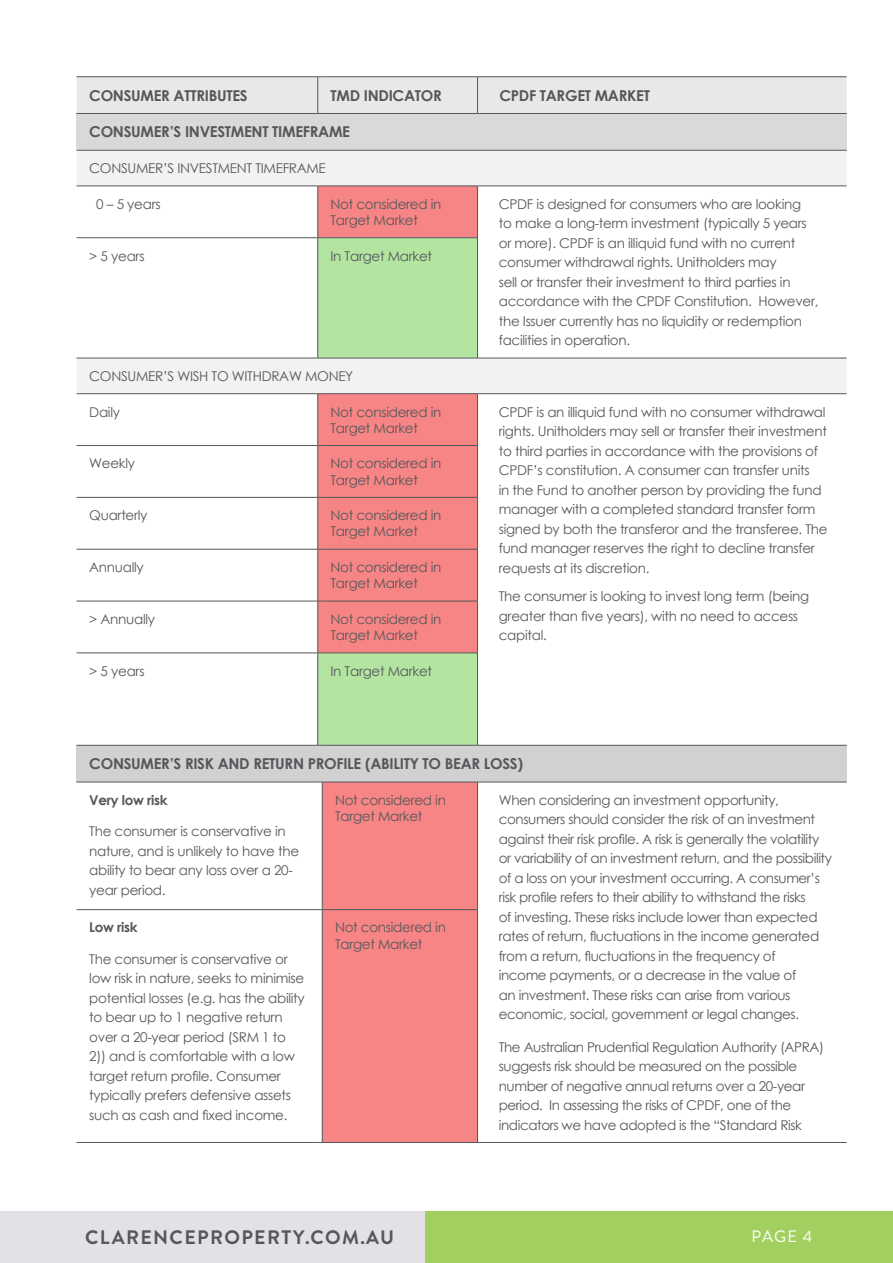
<style>
.page{position:relative;width:893px;height:1263px;background:#fff}
.page>*{position:absolute;margin:0;border:0;box-sizing:border-box;transform-origin:0 0}
.t1{font:700 19.5px "Brandon Grotesque";letter-spacing:.07em;color:#55575a}
.t2{font:16.5px "Brandon Grotesque";color:#fff}
.t3{font:700 15px "Century Gothic";letter-spacing:-.02em;color:#55575a}
.t4{font:13.5px/19.5px "Century Gothic";letter-spacing:-.02em;color:#55575a}
.t5{font:700 13.5px "Century Gothic";letter-spacing:-.02em;color:#55575a}
</style>
<div class="page">
<div style="left:0;top:1212px;width:425px;height:51px;background:#e4e1e6"></div>
<div style="left:425px;top:1212px;width:468px;height:51px;background:#a2cf5f"></div>
<div style="left:77px;top:113px;width:770px;height:37px;background:#d9d9d9"></div>
<svg style="left:77px;top:151px;width:770px;height:242px"></svg>
<div style="left:318px;top:187px;width:159px;height:955px;background:#f78585"></div>
<svg style="left:318px;top:238px;width:159px;height:507px;background:#d8b497"></svg>
<div style="left:77px;top:745px;width:770px;height:37px;background:#d1d1d1"></div>
<div style="left:77px;top:76px;width:770px;height:38px;background:#e8e8e8"></div>
<hr style="left:322px;top:113px;width:155px;height:1px;background:#55575a">
<hr style="left:477px;top:113px;width:370px;height:1px;background:#55575a">
<hr style="left:77px;top:150px;width:241px;height:1px;background:#55575a">
<hr style="left:322px;top:150px;width:155px;height:1px;background:#55575a">
<hr style="left:477px;top:150px;width:370px;height:1px;background:#55575a">
<hr style="left:77px;top:186px;width:241px;height:1px;background:#55575a">
<hr style="left:317px;top:186px;width:1px;height:52px;background:#55575a">
<hr style="left:322px;top:186px;width:155px;height:1px;background:#55575a">
<hr style="left:477px;top:186px;width:370px;height:1px;background:#55575a">
<hr style="left:477px;top:186px;width:1px;height:52px;background:#55575a">
<hr style="left:77px;top:237px;width:241px;height:1px;background:#55575a">
<hr style="left:317px;top:238px;width:1px;height:120px;background:#55575a">
<hr style="left:322px;top:237px;width:156px;height:1px;background:#55575a">
<hr style="left:477px;top:238px;width:1px;height:120px;background:#55575a">
<hr style="left:77px;top:358px;width:241px;height:1px;background:#55575a">
<hr style="left:322px;top:358px;width:155px;height:1px;background:#55575a">
<hr style="left:477px;top:358px;width:370px;height:1px;background:#55575a">
<hr style="left:77px;top:393px;width:241px;height:1px;background:#55575a">
<hr style="left:317px;top:394px;width:1px;height:51px;background:#55575a">
<hr style="left:322px;top:393px;width:155px;height:1px;background:#55575a">
<hr style="left:477px;top:393px;width:370px;height:1px;background:#55575a">
<hr style="left:477px;top:394px;width:1px;height:51px;background:#55575a">
<hr style="left:77px;top:445px;width:241px;height:1px;background:#55575a">
<hr style="left:317px;top:446px;width:1px;height:51px;background:#55575a">
<hr style="left:322px;top:445px;width:156px;height:1px;background:#55575a">
<hr style="left:477px;top:446px;width:1px;height:51px;background:#55575a">
<hr style="left:77px;top:497px;width:241px;height:1px;background:#55575a">
<hr style="left:317px;top:498px;width:1px;height:51px;background:#55575a">
<hr style="left:322px;top:497px;width:156px;height:1px;background:#55575a">
<hr style="left:477px;top:498px;width:1px;height:51px;background:#55575a">
<hr style="left:77px;top:549px;width:241px;height:1px;background:#55575a">
<hr style="left:317px;top:549px;width:1px;height:52px;background:#55575a">
<hr style="left:322px;top:549px;width:156px;height:1px;background:#55575a">
<hr style="left:477px;top:549px;width:1px;height:52px;background:#55575a">
<hr style="left:77px;top:601px;width:241px;height:1px;background:#55575a">
<hr style="left:317px;top:601px;width:1px;height:52px;background:#55575a">
<hr style="left:322px;top:601px;width:156px;height:1px;background:#55575a">
<hr style="left:477px;top:601px;width:1px;height:52px;background:#55575a">
<hr style="left:77px;top:653px;width:241px;height:1px;background:#55575a">
<hr style="left:317px;top:653px;width:1px;height:92px;background:#55575a">
<hr style="left:322px;top:653px;width:156px;height:1px;background:#55575a">
<hr style="left:477px;top:653px;width:1px;height:92px;background:#55575a">
<hr style="left:77px;top:745px;width:241px;height:1px;background:#55575a">
<hr style="left:322px;top:745px;width:155px;height:1px;background:#55575a">
<hr style="left:477px;top:745px;width:370px;height:1px;background:#55575a">
<hr style="left:77px;top:782px;width:241px;height:1px;background:#55575a">
<hr style="left:322px;top:782px;width:155px;height:1px;background:#55575a">
<hr style="left:322px;top:782px;width:1px;height:127px;background:#55575a">
<hr style="left:477px;top:782px;width:370px;height:1px;background:#55575a">
<hr style="left:477px;top:782px;width:1px;height:127px;background:#55575a">
<hr style="left:77px;top:909px;width:241px;height:1px;background:#55575a">
<hr style="left:322px;top:909px;width:156px;height:1px;background:#55575a">
<hr style="left:322px;top:910px;width:1px;height:232px;background:#55575a">
<hr style="left:477px;top:910px;width:1px;height:232px;background:#55575a">
<hr style="left:77px;top:1142px;width:241px;height:1px;background:#55575a">
<hr style="left:322px;top:1142px;width:155px;height:1px;background:#55575a">
<hr style="left:477px;top:1142px;width:370px;height:1px;background:#55575a">
<p class="t3" style="left:89px;top:84px;width:160px">CONSUMER ATTRIBUTES</p>
<p class="t3" style="left:330px;top:84px;width:113px">TMD INDICATOR</p>
<p class="t3" style="left:499px;top:84px;width:152px">CPDF TARGET MARKET</p>
<p class="t3" style="left:89px;top:121px;width:262px">CONSUMER’S INVESTMENT TIMEFRAME</p>
<p class="t4" style="left:89px;top:158px;width:238px">CONSUMER’S INVESTMENT TIMEFRAME</p>
<p class="t4" style="left:96px;top:194px;width:66px">0 – 5 years</p>
<p class="t4" style="left:330px;top:196px;width:112px;line-height:16.2px">Not considered in<br>Target Market</p>
<p class="t4" style="left:499px;top:194px;width:321px">CPDF is designed for consumers who are looking<br>to make a long-term investment (typically 5 years or more). CPDF is an illiquid fund with no current consumer withdrawal rights. Unitholders may<br>sell or transfer their investment to third parties in accordance with the CPDF Constitution. However, the Issuer currently has no liquidity or redemption facilities in operation.</p>
<p class="t4" style="left:89px;top:246px;width:57px">&gt; 5 years</p>
<p class="t4" style="left:330px;top:246px;width:103px">In Target Market</p>
<p class="t4" style="left:89px;top:366px;width:265px">CONSUMER’S WISH TO WITHDRAW MONEY</p>
<p class="t4" style="left:89px;top:402px;width:32px">Daily</p>
<p class="t4" style="left:330px;top:403px;width:112px;line-height:16.2px">Not considered in<br>Target Market</p>
<p class="t4" style="left:499px;top:402px;width:330px">CPDF is an illiquid fund with no consumer withdrawal rights. Unitholders may sell or transfer their investment to third parties in accordance with the provisions of CPDF’s constitution. A consumer can transfer units<br>in the Fund to another person by providing the fund manager with a completed standard transfer form signed by both the transferor and the transferee. The fund manager reserves the right to decline transfer requests at its discretion.</p>
<p class="t4" style="left:499px;top:586px;width:312px">The consumer is looking to invest long term (being greater than five years), with no need to access capital.</p>
<p class="t4" style="left:89px;top:453px;width:47px">Weekly</p>
<p class="t4" style="left:330px;top:455px;width:112px;line-height:16.2px">Not considered in<br>Target Market</p>
<p class="t4" style="left:89px;top:505px;width:60px">Quarterly</p>
<p class="t4" style="left:330px;top:507px;width:112px;line-height:16.2px">Not considered in<br>Target Market</p>
<p class="t4" style="left:89px;top:557px;width:56px">Annually</p>
<p class="t4" style="left:330px;top:559px;width:112px;line-height:16.2px">Not considered in<br>Target Market</p>
<p class="t4" style="left:89px;top:609px;width:67px">&gt; Annually</p>
<p class="t4" style="left:330px;top:611px;width:112px;line-height:16.2px">Not considered in<br>Target Market</p>
<p class="t4" style="left:89px;top:661px;width:57px">&gt; 5 years</p>
<p class="t4" style="left:330px;top:661px;width:103px">In Target Market</p>
<p class="t3" style="left:89px;top:752px;width:435px">CONSUMER’S RISK AND RETURN PROFILE (ABILITY TO BEAR LOSS)</p>
<p class="t5" style="left:89px;top:790px;width:80px">Very low risk</p>
<p class="t4" style="left:89px;top:821px;width:211px">The consumer is conservative in nature, and is unlikely to have the ability to bear any loss over a 20- year period.</p>
<p class="t4" style="left:335px;top:792px;width:112px;line-height:16.2px">Not considered in<br>Target Market</p>
<p class="t4" style="left:499px;top:790px;width:335px">When considering an investment opportunity, consumers should consider the risk of an investment against their risk profile. A risk is generally the volatility or variability of an investment return, and the possibility of a loss on your investment occurring. A consumer’s risk profile refers to their ability to withstand the risks<br>of investing. These risks include lower than expected rates of return, fluctuations in the income generated from a return, fluctuations in the frequency of<br>income payments, or a decrease in the value of<br>an investment. These risks can arise from various economic, social, government or legal changes.</p>
<p class="t4" style="left:499px;top:1037px;width:327px">The Australian Prudential Regulation Authority (APRA) suggests risk should be measured on the possible number of negative annual returns over a 20-year period. In assessing the risks of CPDF, one of the indicators we have adopted is the “Standard Risk</p>
<p class="t4" style="left:335px;top:919px;width:112px;line-height:16.2px">Not considered in<br>Target Market</p>
<p class="t5" style="left:89px;top:917px;width:50px">Low risk</p>
<p class="t4" style="left:89px;top:949px;width:217px">The consumer is conservative or low risk in nature, seeks to minimise potential losses (e.g. has the ability to bear up to 1 negative return over a 20-year period (SRM 1 to 2)) and is comfortable with a low target return profile. Consumer typically prefers defensive assets such as cash and fixed income.</p>
<h1 class="t1" style="left:85px;top:1223px;width:311px">CLARENCEPROPERTY.COM.AU</h1>
<p class="t2" style="left:752px;top:1225px;width:62px">PAGE 4</p>
</div>
